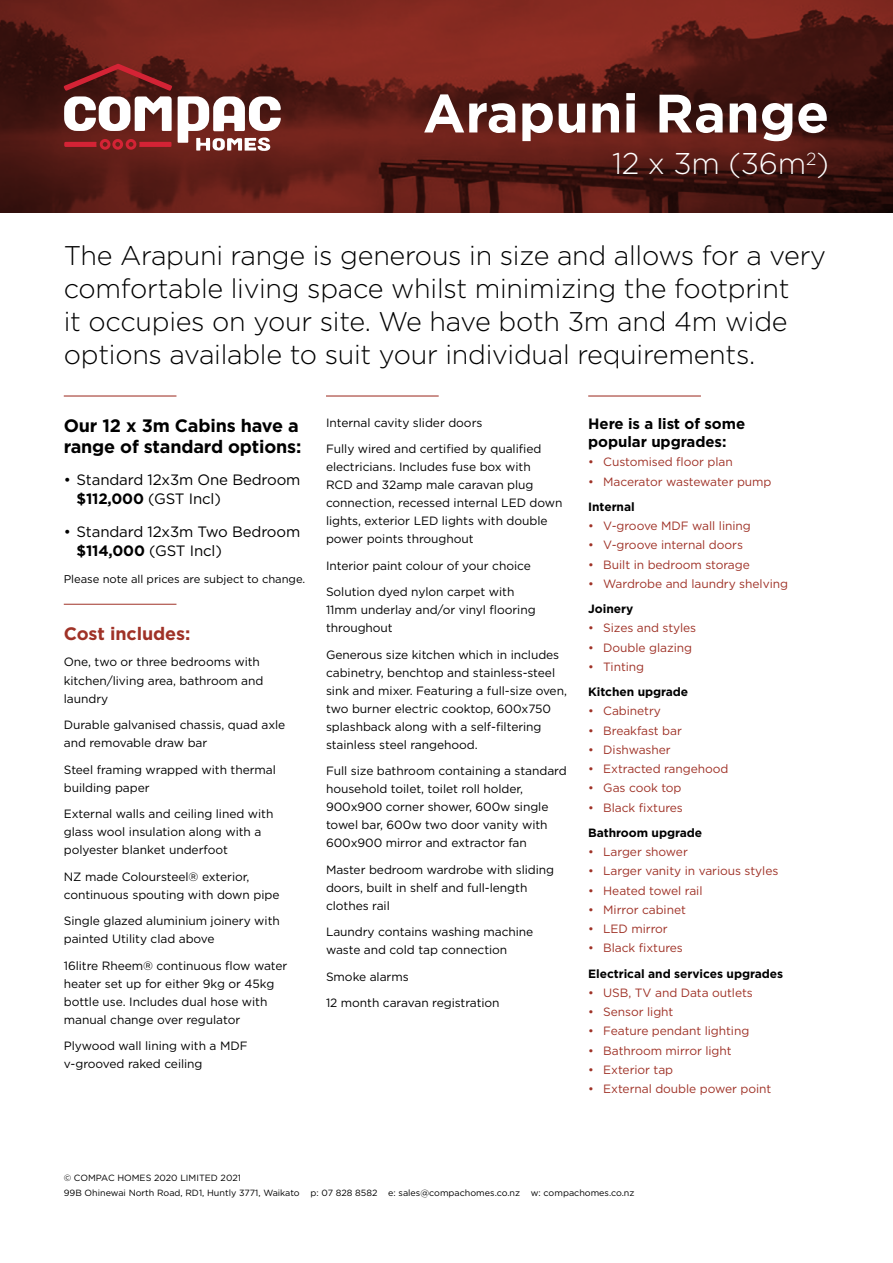
<style>
.page{position:relative;width:893px;height:1263px;background:#fff}
.page>*{position:absolute;margin:0;border:0;box-sizing:border-box;transform-origin:0 0}
.t1{font:700 54px "Gotham HTF";color:#fff}
.t2{font:300 30px "Gotham HTF";letter-spacing:-.01em;color:#fff}
.t3{font:300 27px/33px "Gotham HTF";letter-spacing:-.01em;color:#000}
.t4{font:700 18px/21px "Gotham HTF";letter-spacing:-.01em;color:#000}
.t5{font:700 18px "Gotham HTF";letter-spacing:-.005em;color:#9f3227}
.t6{font:15px/19.5px "Gotham HTF";letter-spacing:-.01em;color:#000}
.t7{font:700 15px/18px "Gotham HTF";letter-spacing:-.005em;color:#000}
.t8{font:12px/18px "Gotham HTF";letter-spacing:-.005em;color:#000}
.t9{font:12px "Gotham HTF";letter-spacing:-.005em;color:#9f3227}
.t10{font:700 12px "Gotham HTF";letter-spacing:-.005em;color:#000}
.t11{font:11.25px "Gotham HTF";letter-spacing:-.005em;color:#000}
.t12{font:9px/14.5px "Gotham HTF";color:#000}
.s1{font-weight:700}
</style>
<div class="page">
<svg style="left:0;top:0;width:893px;height:213px;background:#5d1d17"></svg>
<svg style="left:64px;top:64px;width:108px;height:67px"></svg>
<svg style="left:178px;top:96px;width:103px;height:55px"></svg>
<svg style="left:64px;top:139px;width:108px;height:11px"></svg>
<hr style="left:588px;top:395px;width:113px;height:1px;background:#9f3227">
<hr style="left:64px;top:395px;width:112px;height:1px;background:#9f3227">
<hr style="left:326px;top:395px;width:113px;height:1px;background:#9f3227">
<hr style="left:64px;top:604px;width:112px;height:1px;background:#9f3227">
<h1 class="t1" style="left:423px;top:82px;width:408px">Arapuni Range</h1>
<h2 class="t2" style="left:612px;top:148px;width:219px">12 x 3m (36m<sup>2</sup>)</h2>
<h3 class="t3" style="left:64px;top:238px;width:764px">The Arapuni range is generous in size and allows for a very comfortable living space whilst minimizing the footprint<br>it occupies on your site. We have both 3m and 4m wide options available to suit your individual requirements.</h3>
<h3 class="t4" style="left:64px;top:414px;width:239px">Our 12 x 3m Cabins have a range of standard options:</h3>
<p class="t6" style="left:77px;top:470px;width:225px;text-indent:-13px">• Standard 12x3m One Bedroom <span class="s1">$112,000</span> (GST Incl)</p>
<p class="t6" style="left:77px;top:521px;width:225px;text-indent:-13px">• Standard 12x3m Two Bedroom <span class="s1">$114,000</span> (GST Incl)</p>
<p class="t11" style="left:64px;top:573px;width:243px">Please note all prices are subject to change.</p>
<h3 class="t5" style="left:64px;top:623px;width:128px">Cost includes:</h3>
<p class="t8" style="left:64px;top:653px;width:201px">One, two or three bedrooms with kitchen/living area, bathroom and laundry</p>
<p class="t8" style="left:64px;top:715px;width:223px">Durable galvanised chassis, quad axle and removable draw bar</p>
<p class="t8" style="left:64px;top:760px;width:214px">Steel framing wrapped with thermal building paper</p>
<p class="t8" style="left:64px;top:805px;width:211px">External walls and ceiling lined with glass wool insulation along with a polyester blanket underfoot</p>
<p class="t8" style="left:64px;top:867px;width:217px">NZ made Coloursteel® exterior, continuous spouting with down pipe</p>
<p class="t8" style="left:64px;top:912px;width:218px">Single glazed aluminium joinery with painted Utility clad above</p>
<p class="t8" style="left:64px;top:956px;width:225px">16litre Rheem® continuous flow water heater set up for either 9kg or 45kg bottle use. Includes dual hose with manual change over regulator</p>
<p class="t8" style="left:64px;top:1037px;width:185px">Plywood wall lining with a MDF v-grooved raked ceiling</p>
<p class="t8" style="left:326px;top:413px;width:158px">Internal cavity slider doors</p>
<p class="t8" style="left:326px;top:440px;width:238px">Fully wired and certified by qualified electricians. Includes fuse box with<br>RCD and 32amp male caravan plug connection, recessed internal LED down lights, exterior LED lights with double power points throughout</p>
<p class="t8" style="left:326px;top:556px;width:206px">Interior paint colour of your choice</p>
<p class="t8" style="left:326px;top:583px;width:211px">Solution dyed nylon carpet with<br>11mm underlay and/or vinyl flooring throughout</p>
<p class="t8" style="left:326px;top:645px;width:242px">Generous size kitchen which in includes cabinetry, benchtop and stainless-steel sink and mixer. Featuring a full-size oven, two burner electric cooktop, 600x750 splashback along with a self-filtering stainless steel rangehood.</p>
<p class="t8" style="left:326px;top:762px;width:242px">Full size bathroom containing a standard household toilet, toilet roll holder, 900x900 corner shower, 600w single towel bar, 600w two door vanity with 600x900 mirror and extractor fan</p>
<p class="t8" style="left:326px;top:860px;width:230px">Master bedroom wardrobe with sliding doors, built in shelf and full-length clothes rail</p>
<p class="t8" style="left:326px;top:923px;width:209px">Laundry contains washing machine waste and cold tap connection</p>
<p class="t8" style="left:326px;top:967px;width:84px">Smoke alarms</p>
<p class="t8" style="left:326px;top:994px;width:175px">12 month caravan registration</p>
<p class="t7" style="left:588px;top:414px;width:158px">Here is a list of some popular upgrades:</p>
<p class="t9" style="left:588px;top:455px;width:146px">• Customised floor plan</p>
<p class="t9" style="left:588px;top:475px;width:185px">• Macerator wastewater pump</p>
<p class="t10" style="left:588px;top:500px;width:48px">Internal</p>
<p class="t9" style="left:588px;top:519px;width:164px">• V-groove MDF wall lining</p>
<p class="t9" style="left:588px;top:538px;width:156px">• V-groove internal doors</p>
<p class="t9" style="left:588px;top:558px;width:163px">• Built in bedroom storage</p>
<p class="t9" style="left:588px;top:577px;width:201px">• Wardrobe and laundry shelving</p>
<p class="t10" style="left:588px;top:602px;width:47px">Joinery</p>
<p class="t9" style="left:588px;top:621px;width:110px">• Sizes and styles</p>
<p class="t9" style="left:588px;top:641px;width:105px">• Double glazing</p>
<p class="t9" style="left:588px;top:660px;width:57px">• Tinting</p>
<p class="t10" style="left:588px;top:685px;width:102px">Kitchen upgrade</p>
<p class="t9" style="left:588px;top:704px;width:74px">• Cabinetry</p>
<p class="t9" style="left:588px;top:724px;width:95px">• Breakfast bar</p>
<p class="t9" style="left:588px;top:743px;width:84px">• Dishwasher</p>
<p class="t9" style="left:588px;top:762px;width:142px">• Extracted rangehood</p>
<p class="t9" style="left:588px;top:781px;width:95px">• Gas cook top</p>
<p class="t9" style="left:588px;top:801px;width:96px">• Black fixtures</p>
<p class="t10" style="left:588px;top:826px;width:115px">Bathroom upgrade</p>
<p class="t9" style="left:588px;top:845px;width:101px">• Larger shower</p>
<p class="t9" style="left:588px;top:864px;width:192px">• Larger vanity in various styles</p>
<p class="t9" style="left:588px;top:884px;width:116px">• Heated towel rail</p>
<p class="t9" style="left:588px;top:903px;width:99px">• Mirror cabinet</p>
<p class="t9" style="left:588px;top:922px;width:81px">• LED mirror</p>
<p class="t9" style="left:588px;top:941px;width:96px">• Black fixtures</p>
<p class="t10" style="left:588px;top:966px;width:196px">Electrical and services upgrades</p>
<p class="t9" style="left:588px;top:986px;width:166px">• USB, TV and Data outlets</p>
<p class="t9" style="left:588px;top:1005px;width:87px">• Sensor light</p>
<p class="t9" style="left:588px;top:1024px;width:163px">• Feature pendant lighting</p>
<p class="t9" style="left:588px;top:1044px;width:145px">• Bathroom mirror light</p>
<p class="t9" style="left:588px;top:1063px;width:87px">• Exterior tap</p>
<p class="t9" style="left:588px;top:1082px;width:185px">• External double power point</p>
<p class="t12" style="left:64px;top:1170px;width:572px">© COMPAC HOMES 2020 LIMITED 2021<br>99B Ohinewai North Road, RD1, Huntly 3771, Waikato p: 07 828 8582 e: sales@compachomes.co.nz w: compachomes.co.nz</p>
</div>
